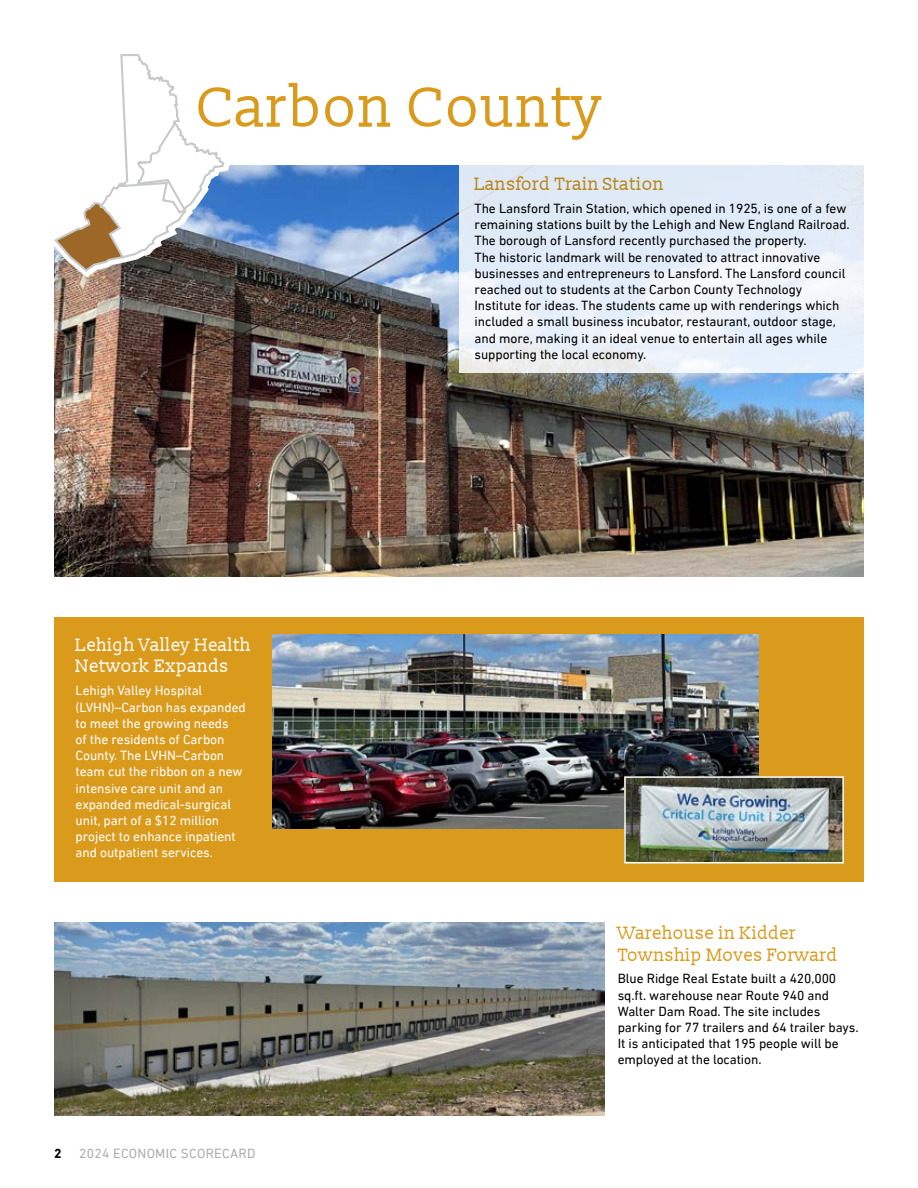
<style>
.page{position:relative;width:918px;height:1188px;background:#fff}
.page>*{position:absolute;margin:0;border:0;box-sizing:border-box;transform-origin:0 0}
.t1{font:57px "Slabo 13 px";color:#da9b1d}
.t2{font:18px/21.6px "Slabo 13 px";color:#da9b1d}
.t3{font:18px/21.6px "Slabo 13 px";color:#fff}
.t4{font:18px "Slabo 13 px";color:#b98416}
.t5{font:13.5px/16.2px "DIN Next LT Pro";letter-spacing:-.005em;color:#000}
.t6{font:13.5px/16.2px "DIN Next LT Pro";letter-spacing:-.005em;color:#fff}
.t7{font:13.5px "DIN Next LT Pro";letter-spacing:.02em;color:#aeacad}
.t8{font:700 13.5px "DIN Next LT Pro";color:#000}
</style>
<div class="page">
<img style="left:54px;top:166px;width:810px;height:411px">
<svg style="left:459px;top:165px;width:405px;height:208px;fill:#e3ecf9"></svg>
<div style="left:55px;top:617px;width:809px;height:265px;background:#da9b1d"></div>
<img style="left:54px;top:165px;width:181px;height:200px">
<svg style="left:54px;top:54px;width:174px;height:220px"></svg>
<img style="left:272px;top:634px;width:486px;height:195px">
<img style="left:627px;top:779px;width:214px;height:81px">
<div style="left:624px;top:776px;width:220px;height:87px;border:2px solid #fff"></div>
<img style="left:54px;top:922px;width:551px;height:194px">
<h1 class="t1" style="left:197px;top:72px;width:409px">Carbon County</h1>
<p class="t4" style="left:475px;top:173px;width:191px">Lansford Train Station</p>
<p class="t5" style="left:475px;top:200px;width:377px">The Lansford Train Station, which opened in 1925, is one of a few remaining stations built by the Lehigh and New England Railroad.<br>The borough of Lansford recently purchased the property.<br>The historic landmark will be renovated to attract innovative businesses and entrepreneurs to Lansford. The Lansford council reached out to students at the Carbon County Technology Institute for ideas. The students came up with renderings which included a small business incubator, restaurant, outdoor stage, and more, making it an ideal venue to entertain all ages while supporting the local economy.</p>
<p class="t3" style="left:76px;top:633px;width:177px">Lehigh Valley Health<br>Network Expands</p>
<p class="t6" style="left:76px;top:683px;width:172px">Lehigh Valley Hospital (LVHN)–Carbon has expanded to meet the growing needs<br>of the residents of Carbon<br>County. The LVHN–Carbon team cut the ribbon on a new intensive care unit and an expanded medical-surgical unit, part of a $12 million project to enhance inpatient and outpatient services.</p>
<p class="t8" style="left:54px;top:1145px;width:9px">2</p>
<p class="t7" style="left:79px;top:1145px;width:178px">2024 ECONOMIC SCORECARD</p>
<p class="t2" style="left:618px;top:922px;width:222px">Warehouse in Kidder<br>Township Moves Forward</p>
<p class="t5" style="left:618px;top:971px;width:242px">Blue Ridge Real Estate built a 420,000 sq.ft. warehouse near Route 940 and Walter Dam Road. The site includes parking for 77 trailers and 64 trailer bays.<br>It is anticipated that 195 people will be employed at the location.</p>
</div>
